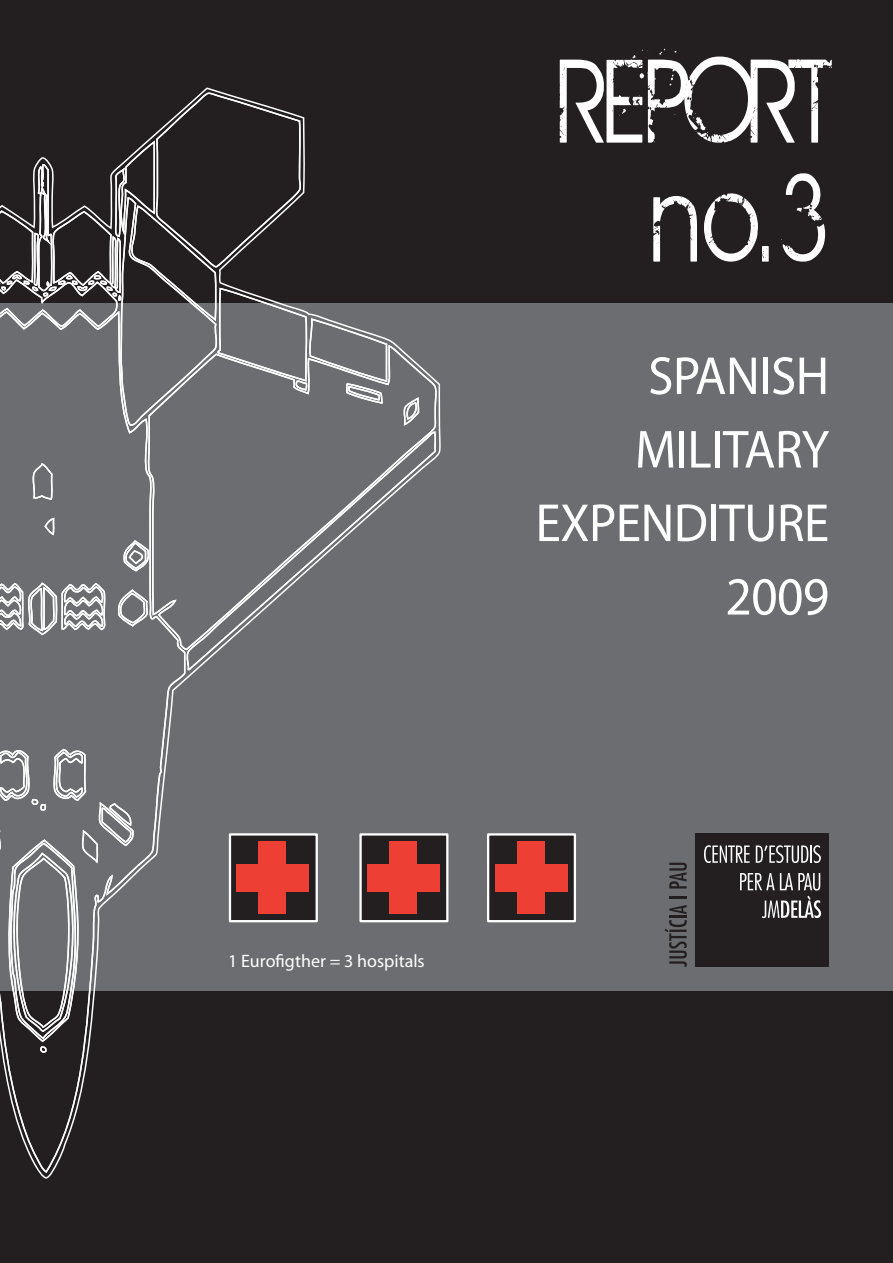
<style>
.page{position:relative;width:893px;height:1263px;background:#231f20}
.page>*{position:absolute;margin:0;border:0;box-sizing:border-box;transform-origin:0 0}
.t1{font:132.9px "BIRTHOFAHERO";color:#fff;scale:.81 1}
.t2{font:129.6px "BIRTHOFAHERO";letter-spacing:.025em;color:#fff;scale:.83 1}
.t3{font:54px/73.5px "Myriad";letter-spacing:-.01em;color:#fff;text-align:right;scale:.95 1}
.t4{font:18px "Myriad";color:#fff}
</style>
<div class="page">
<div style="left:0;top:304px;width:893px;height:687px;background:#6c6d70"></div>
<svg style="left:0;top:87px;width:441px;height:1092px"></svg>
<svg style="left:0;top:91px;width:388px;height:361px"></svg>
<div style="left:230px;top:834px;width:87px;height:87px;background:#231f20"></div>
<div style="left:229px;top:833px;width:89px;height:89px;border:2px solid #fff"></div>
<div style="left:237px;top:865px;width:72px;height:27px;background:#ee3f34"></div>
<div style="left:259px;top:842px;width:27px;height:72px;background:#ee3f34"></div>
<div style="left:361px;top:834px;width:86px;height:87px;background:#231f20"></div>
<div style="left:359px;top:833px;width:89px;height:89px;border:2px solid #fff"></div>
<div style="left:367px;top:865px;width:73px;height:27px;background:#ee3f34"></div>
<div style="left:389px;top:842px;width:27px;height:72px;background:#ee3f34"></div>
<div style="left:488px;top:834px;width:87px;height:87px;background:#231f20"></div>
<div style="left:487px;top:833px;width:89px;height:89px;border:2px solid #fff"></div>
<div style="left:495px;top:865px;width:72px;height:27px;background:#ee3f34"></div>
<div style="left:517px;top:842px;width:27px;height:72px;background:#ee3f34"></div>
<svg style="left:664px;top:905px;width:23px;height:62px"></svg>
<svg style="left:669px;top:896px;width:18px;height:2px"></svg>
<svg style="left:669px;top:863px;width:18px;height:25px"></svg>
<div style="left:695px;top:833px;width:134px;height:134px;background:#231f20"></div>
<svg style="left:762px;top:896px;width:59px;height:22px"></svg>
<svg style="left:740px;top:873px;width:80px;height:17px"></svg>
<svg style="left:704px;top:845px;width:46px;height:18px"></svg>
<svg style="left:756px;top:845px;width:65px;height:18px"></svg>
<h2 class="t2" style="left:560px;top:30px;width:329px">REPORT</h2>
<h1 class="t1" style="left:653px;top:146px;width:213px">no.3</h1>
<p class="t3" style="left:535px;top:342px;width:311px">SPANISH<br>MILITARY<br>EXPENDITURE<br>2009</p>
<p class="t4" style="left:228px;top:951px;width:198px">1 EUROFIGTHER = 3 HOSPITALS</p>
</div>
